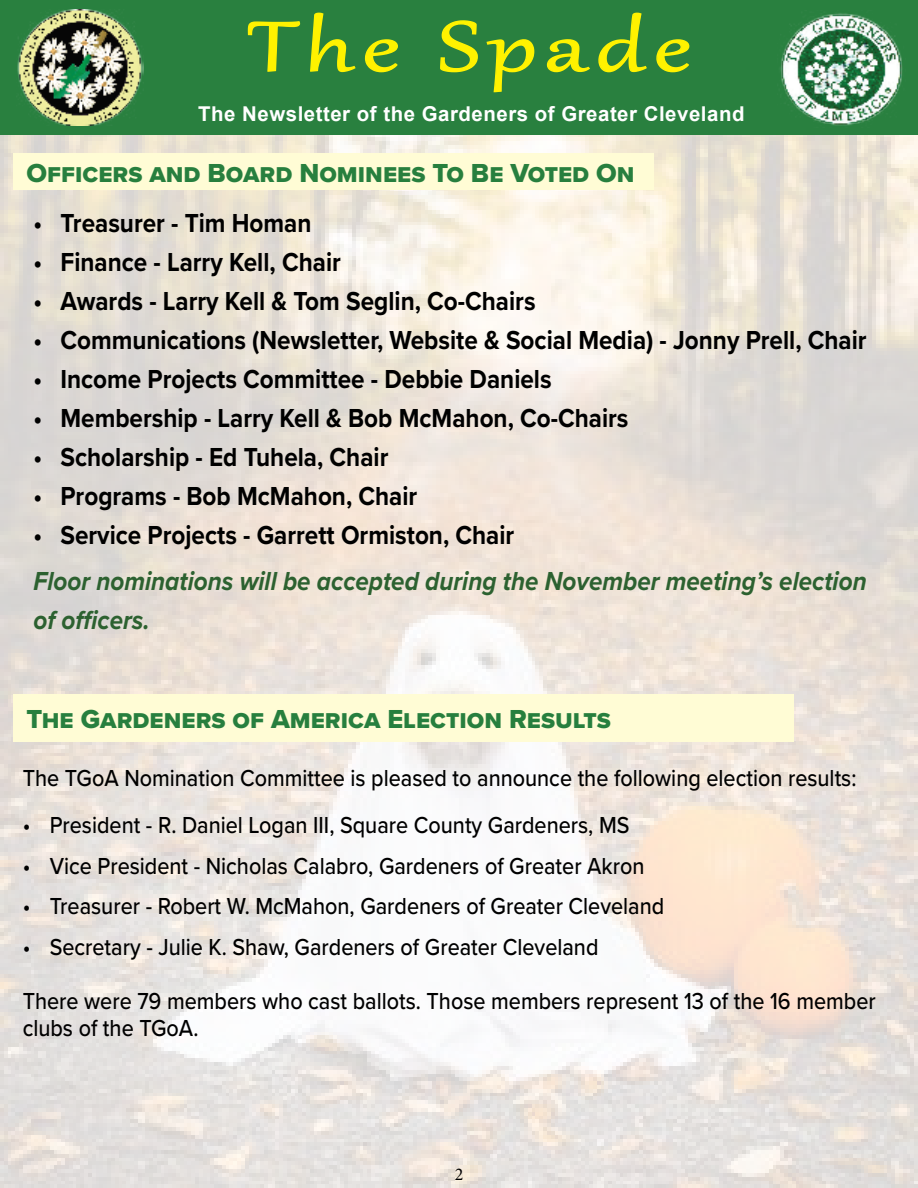
<style>
.page{position:relative;width:918px;height:1188px;background:#fff}
.page>*{position:absolute;margin:0;border:0;box-sizing:border-box;transform-origin:0 0}
.t1{font:86.1px "Gabriola";letter-spacing:.075em;color:#fff200;scale:1.36 1}
.t2{font:700 27px "Proxima Nova";color:#000;scale:.9 1}
.t3{font:italic 700 27px/39px "Proxima Nova";color:#2c6130;scale:.9 1}
.t4{font:27px "Proxima Nova Extrabld";color:#277f3e}
.t5{font:500 24px/27px "Proxima Nova";color:#000;scale:.9 1}
.t6{font:700 20.4px "Arial";letter-spacing:.025em;color:#fff}
.t7{font:18px "Minion Pro";color:#000}
</style>
<div class="page">
<img style="left:0;top:135px;width:918px;height:1053px">
<div style="left:13px;top:153px;width:640px;height:37px;background:#fffcd5"></div>
<div style="left:13px;top:694px;width:781px;height:47px;background:#fffcd5"></div>
<div style="left:0;top:0;width:918px;height:135px;background:#29803f"></div>
<img style="left:17px;top:10px;width:126px;height:115px">
<img style="left:780px;top:13px;width:123px;height:113px">
<svg style="left:247px;top:21px;width:54px;height:51px"></svg>
<svg style="left:310px;top:12px;width:46px;height:61px"></svg>
<svg style="left:364px;top:39px;width:34px;height:34px"></svg>
<svg style="left:440px;top:20px;width:38px;height:53px"></svg>
<svg style="left:486px;top:39px;width:49px;height:54px"></svg>
<svg style="left:546px;top:39px;width:44px;height:34px"></svg>
<svg style="left:598px;top:12px;width:49px;height:61px"></svg>
<svg style="left:656px;top:39px;width:34px;height:34px"></svg>
<h1 class="t1" style="left:248px;top:-10px;width:327px">The Spade</h1>
<p class="t6" style="left:198px;top:99px;width:548px">The Newsletter of the Gardeners of Greater Cleveland</p>
<p class="t4" style="left:27px;top:153px;width:609px">Officers and Board Nominees To Be Voted On</p>
<p class="t2" style="left:33px;top:203px;width:310px">• Treasurer - Tim Homan</p>
<p class="t2" style="left:33px;top:242px;width:343px">• Finance - Larry Kell, Chair</p>
<p class="t2" style="left:33px;top:281px;width:559px">• Awards - Larry Kell &amp; Tom Seglin, Co-Chairs</p>
<p class="t2" style="left:33px;top:320px;width:927px">• Communications (Newsletter, Website &amp; Social Media) - Jonny Prell, Chair</p>
<p class="t2" style="left:33px;top:359px;width:577px">• Income Projects Committee - Debbie Daniels</p>
<p class="t2" style="left:33px;top:398px;width:663px">• Membership - Larry Kell &amp; Bob McMahon, Co-Chairs</p>
<p class="t2" style="left:33px;top:437px;width:396px">• Scholarship - Ed Tuhela, Chair</p>
<p class="t2" style="left:33px;top:476px;width:428px">• Programs - Bob McMahon, Chair</p>
<p class="t2" style="left:33px;top:515px;width:536px">• Service Projects - Garrett Ormiston, Chair</p>
<p class="t3" style="left:33px;top:560px;width:927px">Floor nominations will be accepted during the November meeting’s election of officers.</p>
<p class="t4" style="left:27px;top:699px;width:586px">The Gardeners of America Election Results</p>
<p class="t5" style="left:23px;top:764px;width:928px">The TGoA Nomination Committee is pleased to announce the following election results:</p>
<p class="t5" style="left:23px;top:811px;width:676px">• President - R. Daniel Logan III, Square County Gardeners, MS</p>
<p class="t5" style="left:23px;top:851px;width:693px">• Vice President - Nicholas Calabro, Gardeners of Greater Akron</p>
<p class="t5" style="left:23px;top:892px;width:714px">• Treasurer - Robert W. McMahon, Gardeners of Greater Cleveland</p>
<p class="t5" style="left:23px;top:932px;width:641px">• Secretary - Julie K. Shaw, Gardeners of Greater Cleveland</p>
<p class="t5" style="left:23px;top:986px;width:949px">There were 79 members who cast ballots. Those members represent 13 of the 16 member clubs of the TGoA.</p>
<p class="t7" style="left:455px;top:1162px;width:10px">2</p>
</div>
